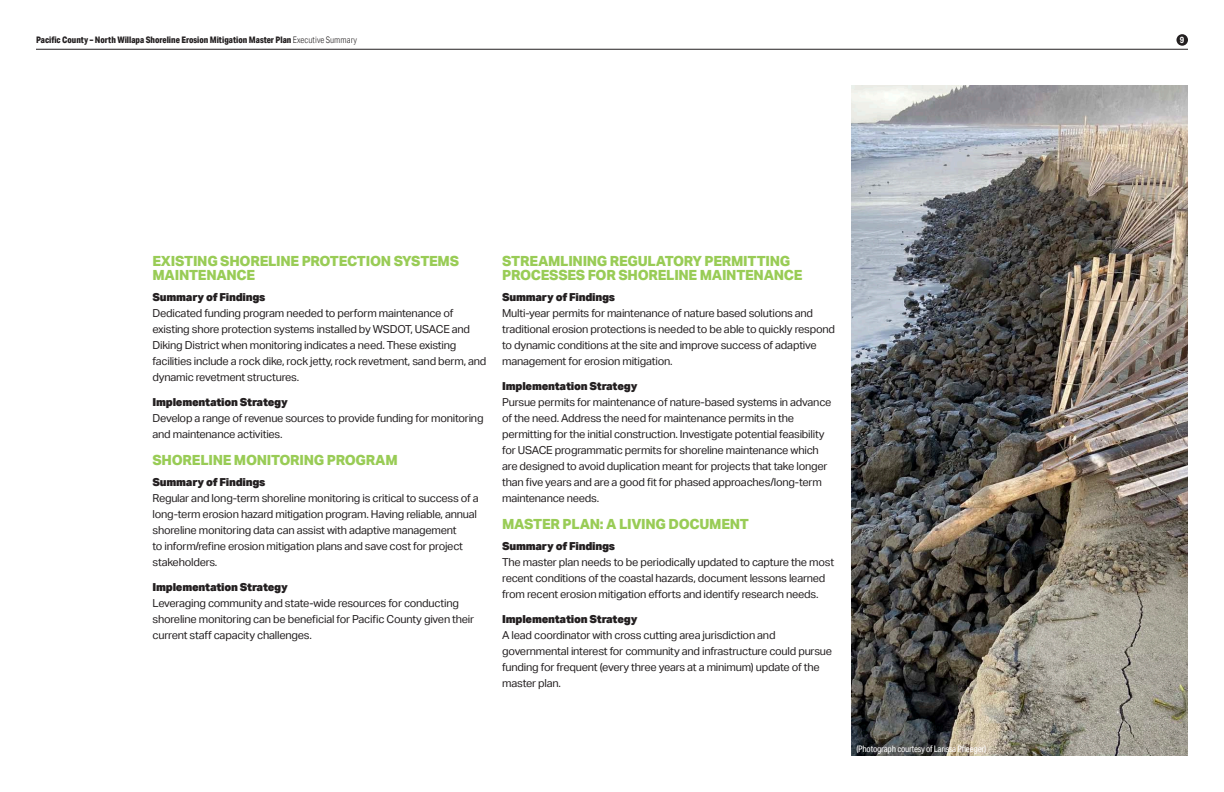
<style>
.page{position:relative;width:1224px;height:792px;background:#fff}
.page>*{position:absolute;margin:0;border:0;box-sizing:border-box;transform-origin:0 0}
.Heading_3{font:800 14px/14px "Aktiv Grotesk";letter-spacing:-.02em;color:#99cc56}
.Body_Text{font:11px/16px "Aktiv Grotesk";letter-spacing:-.02em;color:#231f20}
.Body_Text_Sub_Head{font:900 11px "Aktiv Grotesk";letter-spacing:-.02em;color:#231f20}
.t1{font:800 9px "Aktiv Grotesk Cd";color:#231f20}
.t2{font:9px "Aktiv Grotesk Cd";letter-spacing:-.02em;color:#fff}
.t3{font:700 9px "Aktiv Grotesk Cd";color:#fff}
.s1{font-weight:300}
</style>
<div class="page">
<hr style="left:36px;top:49px;width:1152px;height:1px;background:#231f20">
<div style="left:1176px;top:34px;width:12px;height:12px;background:#231f20;border-radius:50%"></div>
<img style="left:852px;top:86px;width:336px;height:670px">
<p class="t1" style="left:36px;top:34px;width:323px">Pacific County – North Willapa Shoreline Erosion Mitigation Master Plan <span class="s1">Executive Summary</span></p>
<p class="t3" style="left:1180px;top:34px;width:6px">9</p>
<p class="Heading_3" style="left:153px;top:255px;width:308px">EXISTING SHORELINE PROTECTION SYSTEMS<br>MAINTENANCE</p>
<p class="Body_Text_Sub_Head" style="left:153px;top:290px;width:114px">Summary of Findings</p>
<p class="Body_Text" style="left:153px;top:305px;width:335px">Dedicated funding program needed to perform maintenance of existing shore protection systems installed by WSDOT, USACE and Diking District when monitoring indicates a need. These existing facilities include a rock dike, rock jetty, rock revetment, sand berm, and dynamic revetment structures.</p>
<p class="Body_Text_Sub_Head" style="left:153px;top:395px;width:137px">Implementation Strategy</p>
<p class="Body_Text" style="left:153px;top:410px;width:333px">Develop a range of revenue sources to provide funding for monitoring and maintenance activities.</p>
<p class="Heading_3" style="left:153px;top:454px;width:247px">SHORELINE MONITORING PROGRAM</p>
<p class="Body_Text_Sub_Head" style="left:153px;top:475px;width:114px">Summary of Findings</p>
<p class="Body_Text" style="left:153px;top:490px;width:328px">Regular and long-term shoreline monitoring is critical to success of a long-term erosion hazard mitigation program. Having reliable, annual shoreline monitoring data can assist with adaptive management<br>to inform/refine erosion mitigation plans and save cost for project stakeholders.</p>
<p class="Body_Text_Sub_Head" style="left:153px;top:580px;width:137px">Implementation Strategy</p>
<p class="Body_Text" style="left:153px;top:595px;width:323px">Leveraging community and state-wide resources for conducting shoreline monitoring can be beneficial for Pacific County given their current staff capacity challenges.</p>
<p class="Heading_3" style="left:502px;top:255px;width:302px">STREAMLINING REGULATORY PERMITTING<br>PROCESSES FOR SHORELINE MAINTENANCE</p>
<p class="Body_Text_Sub_Head" style="left:502px;top:290px;width:114px">Summary of Findings</p>
<p class="Body_Text" style="left:502px;top:305px;width:334px">Multi-year permits for maintenance of nature based solutions and traditional erosion protections is needed to be able to quickly respond to dynamic conditions at the site and improve success of adaptive management for erosion mitigation.</p>
<p class="Body_Text_Sub_Head" style="left:502px;top:379px;width:137px">Implementation Strategy</p>
<p class="Body_Text" style="left:502px;top:394px;width:331px">Pursue permits for maintenance of nature-based systems in advance of the need. Address the need for maintenance permits in the permitting for the initial construction. Investigate potential feasibility for USACE programmatic permits for shoreline maintenance which are designed to avoid duplication meant for projects that take longer than five years and are a good fit for phased approaches/long-term maintenance needs.</p>
<p class="Heading_3" style="left:502px;top:518px;width:248px">MASTER PLAN: A LIVING DOCUMENT</p>
<p class="Body_Text_Sub_Head" style="left:502px;top:539px;width:114px">Summary of Findings</p>
<p class="Body_Text" style="left:502px;top:554px;width:333px">The master plan needs to be periodically updated to capture the most recent conditions of the coastal hazards, document lessons learned from recent erosion mitigation efforts and identify research needs.</p>
<p class="Body_Text_Sub_Head" style="left:502px;top:612px;width:137px">Implementation Strategy</p>
<p class="Body_Text" style="left:502px;top:627px;width:331px">A lead coordinator with cross cutting area jurisdiction and governmental interest for community and infrastructure could pursue funding for frequent (every three years at a minimum) update of the master plan.</p>
<p class="t2" style="left:856px;top:743px;width:131px">(Photograph courtesy of Larissa Pfleeger)</p>
</div>
